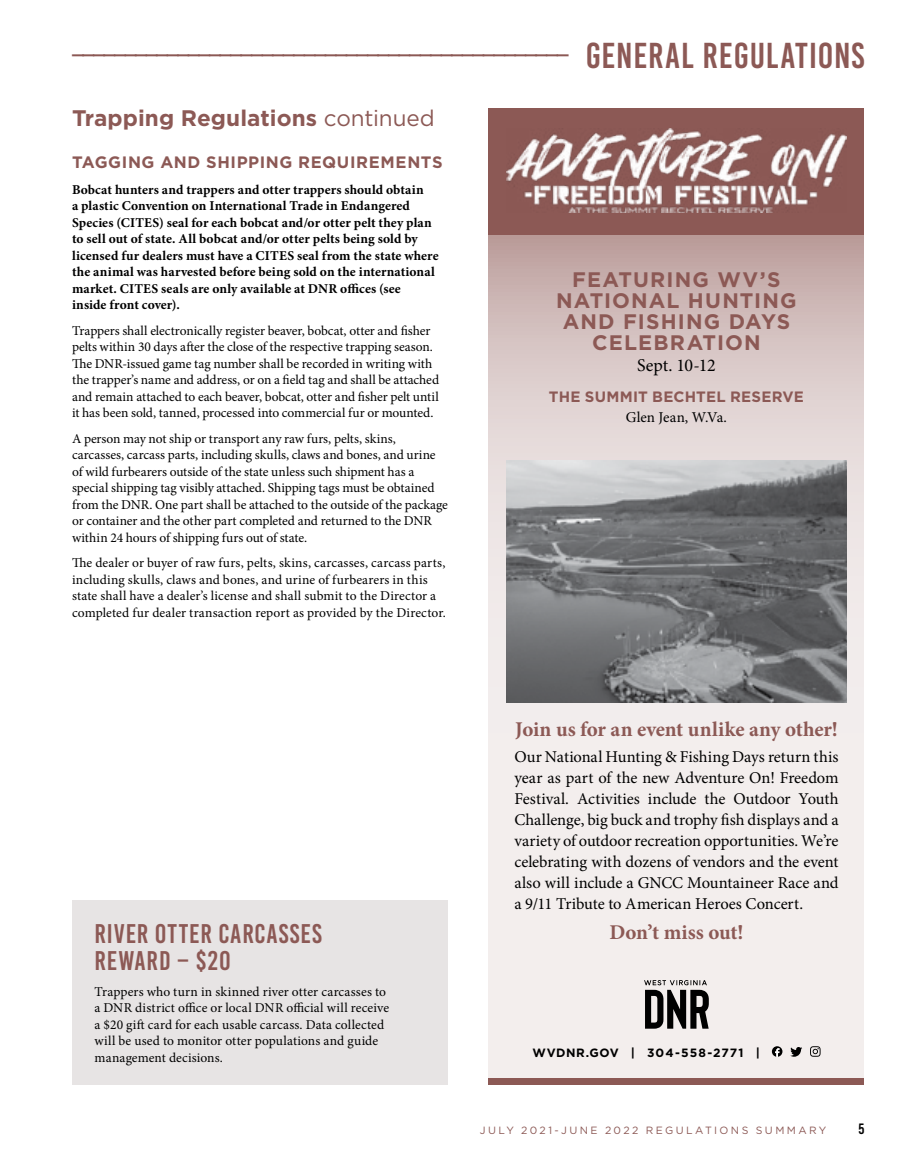
<style>
.page{position:relative;width:905px;height:1175px;background:#fff}
.page>*{position:absolute;margin:0;border:0;box-sizing:border-box;transform-origin:0 0}
.t1{font:27px/27px "Bebas Kai";letter-spacing:.03em;color:#8c5955}
.t2{font:700 22.5px "Gotham";color:#8c5955}
.t3{font:700 21px/21px "Gotham";letter-spacing:.05em;color:#8c5955;text-align:center}
.t4{font:700 21px "Minion Pro";letter-spacing:-.005em;color:#8c5955}
.t5{font:18px "Minion Pro";letter-spacing:-.01em;color:#000}
.t6{font:16.5px/21px "Minion Pro";letter-spacing:-.005em;color:#000;text-align:justify}
.t7{font:700 16.5px "Gotham";letter-spacing:.035em;color:#8c5955}
.t8{font:700 15px "Gotham";letter-spacing:.015em;color:#8c5955}
.t9{font:15px "Minion Pro";color:#000}
.t10{font:15px "Bebas Kai";color:#000}
.t11{font:13.5px/16.5px "Minion Pro";color:#000}
.t12{font:700 13.5px/16.5px "Minion Pro";letter-spacing:.005em;color:#000}
.t13{font:700 12px "Gotham";letter-spacing:.07em;color:#000}
.t14{font:10.5px "Gotham";letter-spacing:.23em;color:#8c5955}
.s1{font-size:36px}
.s2{font-weight:400}
</style>
<div class="page">
<div style="left:72px;top:900px;width:376px;height:184px;background:#e7e4e4"></div>
<svg style="left:488px;top:234px;width:376px;height:844px;background:#e7dcdb"></svg>
<div style="left:488px;top:1078px;width:376px;height:6px;background:#8c5955"></div>
<div style="left:488px;top:108px;width:376px;height:126px;background:#8c5955"></div>
<img style="left:507px;top:129px;width:339px;height:83px">
<svg style="left:644px;top:980px;width:64px;height:48px;background:#6d6b6a"></svg>
<svg style="left:771px;top:1046px;width:11px;height:10px"></svg>
<svg style="left:790px;top:1047px;width:12px;height:9px"></svg>
<svg style="left:810px;top:1046px;width:10px;height:10px"></svg>
<img style="left:506px;top:461px;width:340px;height:241px">
<h1 class="t1" style="left:72px;top:30px;width:793px">_______________________________________________ <span class="s1">GENERAL REGULATIONS</span></h1>
<h2 class="t2" style="left:72px;top:103px;width:364px">Trapping Regulations <span class="s2">continued</span></h2>
<p class="t7" style="left:72px;top:151px;width:372px">TAGGING AND SHIPPING REQUIREMENTS</p>
<p class="t12" style="left:72px;top:181px;width:368px">Bobcat hunters and trappers and otter trappers should obtain<br>a plastic Convention on International Trade in Endangered Species (CITES) seal for each bobcat and/or otter pelt they plan to sell out of state. All bobcat and/or otter pelts being sold by licensed fur dealers must have a CITES seal from the state where the animal was harvested before being sold on the international market. CITES seals are only available at DNR offices (see inside front cover).</p>
<p class="t11" style="left:72px;top:322px;width:368px">Trappers shall electronically register beaver, bobcat, otter and fisher pelts within 30 days after the close of the respective trapping season.<br>The DNR-issued game tag number shall be recorded in writing with the trapper’s name and address, or on a field tag and shall be attached and remain attached to each beaver, bobcat, otter and fisher pelt until it has been sold, tanned, processed into commercial fur or mounted.</p>
<p class="t11" style="left:72px;top:430px;width:377px">A person may not ship or transport any raw furs, pelts, skins, carcasses, carcass parts, including skulls, claws and bones, and urine of wild furbearers outside of the state unless such shipment has a special shipping tag visibly attached. Shipping tags must be obtained from the DNR. One part shall be attached to the outside of the package or container and the other part completed and returned to the DNR within 24 hours of shipping furs out of state.</p>
<p class="t11" style="left:72px;top:554px;width:375px">The dealer or buyer of raw furs, pelts, skins, carcasses, carcass parts, including skulls, claws and bones, and urine of furbearers in this state shall have a dealer’s license and shall submit to the Director a completed fur dealer transaction report as provided by the Director.</p>
<h3 class="t3" style="left:556px;top:269px;width:242px">FEATURING WV’S<br>NATIONAL HUNTING<br>AND FISHING DAYS<br>CELEBRATION</h3>
<h3 class="t5" style="left:637px;top:353px;width:80px">Sept. 10-12</h3>
<p class="t8" style="left:549px;top:387px;width:256px">THE SUMMIT BECHTEL RESERVE</p>
<p class="t9" style="left:626px;top:407px;width:103px">Glen Jean, W.Va.</p>
<h1 class="t1" style="left:94px;top:920px;width:229px">RIVER OTTER CARCASSES<br>REWARD – $20</h1>
<p class="t11" style="left:94px;top:983px;width:296px">Trappers who turn in skinned river otter carcasses to a DNR district office or local DNR official will receive a $20 gift card for each usable carcass. Data collected will be used to monitor otter populations and guide management decisions.</p>
<h3 class="t4" style="left:515px;top:714px;width:324px">Join us for an event unlike any other!</h3>
<p class="t6" style="left:514px;top:746px;width:326px">Our National Hunting &amp; Fishing Days return this year as part of the new Adventure On! Freedom Festival. Activities include the Outdoor Youth Challenge, big buck and trophy fish displays and a variety of outdoor recreation opportunities. We’re celebrating with dozens of vendors and the event also will include a GNCC Mountaineer Race and a 9/11 Tribute to American Heroes Concert.</p>
<h3 class="t4" style="left:609px;top:917px;width:135px">Don’t miss out!</h3>
<p class="t13" style="left:532px;top:1044px;width:229px">WVDNR.GOV | 304-558-2771 |</p>
<p class="t14" style="left:480px;top:1124px;width:348px">JULY 2021-JUNE 2022 REGULATIONS SUMMARY</p>
<p class="t10" style="left:858px;top:1121px;width:7px">5</p>
</div>
